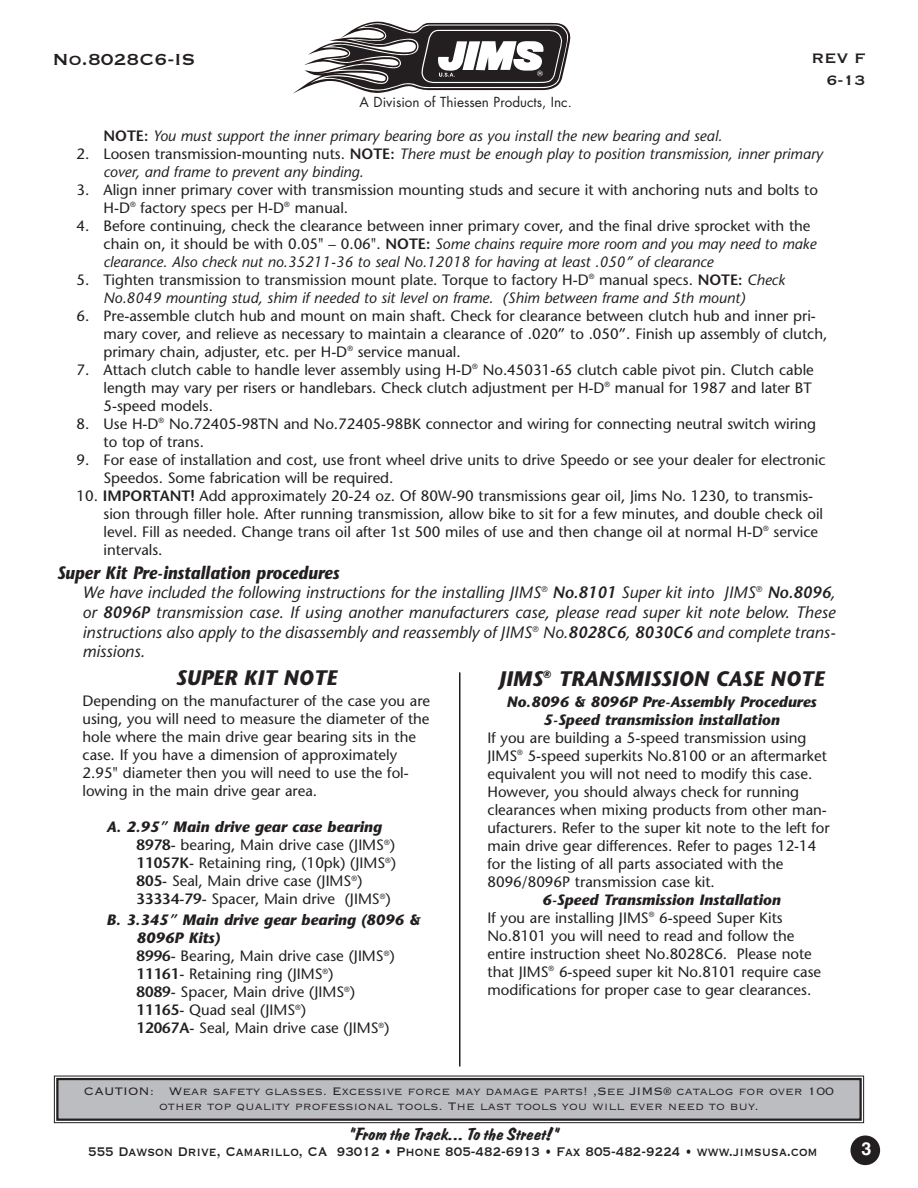
<style>
.page{position:relative;width:918px;height:1188px;background:#fff}
.page>*{position:absolute;margin:0;border:0;box-sizing:border-box;transform-origin:0 0}
.t1{font:italic 700 21px "Stone Sans";color:#231f20}
.t2{font:21px "Copperplate Thirty One BC";color:#231f20}
.t3{font:italic 700 18px "Stone Sans";color:#231f20;scale:.9 1}
.t4{font:18px "Carpens";color:#231f20}
.t5{font:18px/21.6px "Copperplate Thirty One BC";color:#231f20;text-align:right}
.t6{font:700 18px "Helvetica";color:#fff}
.t7{font:italic 16.5px/19.8px "Stone Sans";color:#231f20;text-align:justify}
.t8{font:16.5px "Copperplate Thirty One BC";color:#231f20;scale:.85 1}
.t9{font:15px/18px "Stone Sans";color:#231f20}
.t10{font:italic 15px/18px "Stone Sans";color:#231f20}
.t11{font:italic 700 15px/18px "Stone Sans";color:#231f20;text-align:center}
.t12{font:14.25px/14.9px "Copperplate Thirty Two BC";color:#231f20;text-align:center}
.t13{font:13.5px "Futura";color:#231f20}
.s1{font-weight:600;font-style:normal}
.s2{font-style:normal}
.s3{font-weight:600}
.s4{font-style:italic}
.s5{font-weight:700;font-style:italic}
</style>
<div class="page">
<div style="left:57px;top:1079px;width:804px;height:41px;background:#bcbdc0"></div>
<div style="left:54px;top:1076px;width:810px;height:47px;border:1px solid #231f20"></div>
<div style="left:56px;top:1078px;width:806px;height:43px;border:2px solid #231f20"></div>
<div style="left:850px;top:1136px;width:30px;height:29px;background:#231f20;border-radius:50%"></div>
<svg style="left:293px;top:21px;width:278px;height:73px"></svg>
<hr style="left:459px;top:672px;width:2px;height:394px;background:#231f20">
<h1 class="t2" style="left:52px;top:45px;width:144px">No.8028C6-IS</h1>
<p class="t13" style="left:360px;top:96px;width:214px">A Division of Thiessen Products, Inc.</p>
<p class="t5" style="left:811px;top:46px;width:56px">REV F<br>6-13</p>
<p class="t10" style="left:104px;top:128px;width:620px"><span class="s1">NOTE:</span> You must support the inner primary bearing bore as you install the new bearing and seal.</p>
<p class="t10" style="left:103px;top:146px;width:721px;text-indent:-27px"><span class="s2">2. Loosen transmission-mounting nuts.</span> <span class="s1">NOTE:</span> There must be enough play to position transmission, inner primary cover, and frame to prevent any binding.</p>
<p class="t9" style="left:103px;top:182px;width:716px;text-indent:-27px">3. Align inner primary cover with transmission mounting studs and secure it with anchoring nuts and bolts to<br>H-D<sup>®</sup> factory specs per H-D<sup>®</sup> manual.</p>
<p class="t9" style="left:103px;top:218px;width:714px;text-indent:-27px">4. Before continuing, check the clearance between inner primary cover, and the final drive sprocket with the chain on, it should be with 0.05" – 0.06". <span class="s3">NOTE:</span> <span class="s4">Some chains require more room and you may need to make clearance. Also check nut no.35211-36 to seal No.12018 for having at least .050” of clearance</span></p>
<p class="t10" style="left:104px;top:272px;width:683px;text-indent:-27px"><span class="s2">5. Tighten transmission to transmission mount plate. Torque to factory H-D</span><sup>®</sup> <span class="s2">manual specs.</span> <span class="s1">NOTE:</span> Check<br>No.8049 mounting stud, shim if needed to sit level on frame. (Shim between frame and 5th mount)</p>
<p class="t9" style="left:104px;top:308px;width:726px;text-indent:-27px">6. Pre-assemble clutch hub and mount on main shaft. Check for clearance between clutch hub and inner pri&shy;mary cover, and relieve as necessary to maintain a clearance of .020” to .050”. Finish up assembly of clutch, primary chain, adjuster, etc. per H-D<sup>®</sup> service manual.</p>
<p class="t9" style="left:103px;top:362px;width:712px;text-indent:-27px">7. Attach clutch cable to handle lever assembly using H-D<sup>®</sup> No.45031-65 clutch cable pivot pin. Clutch cable length may vary per risers or handlebars. Check clutch adjustment per H-D<sup>®</sup> manual for 1987 and later BT<br>5-speed models.</p>
<p class="t9" style="left:104px;top:416px;width:714px;text-indent:-27px">8. Use H-D<sup>®</sup> No.72405-98TN and No.72405-98BK connector and wiring for connecting neutral switch wiring to top of trans.</p>
<p class="t9" style="left:104px;top:452px;width:724px;text-indent:-27px">9. For ease of installation and cost, use front wheel drive units to drive Speedo or see your dealer for electronic<br>Speedos. Some fabrication will be required.</p>
<p class="t9" style="left:103px;top:488px;width:721px;text-indent:-27px">10. <span class="s3">IMPORTANT!</span> Add approximately 20-24 oz. Of 80W-90 transmissions gear oil, Jims No. 1230, to transmis&shy;sion through filler hole. After running transmission, allow bike to sit for a few minutes, and double check oil level. Fill as needed. Change trans oil after 1st 500 miles of use and then change oil at normal H-D<sup>®</sup> service intervals.</p>
<p class="t3" style="left:57px;top:565px;width:315px">Super Kit Pre-installation procedures</p>
<p class="t7" style="left:82px;top:584px;width:755px">We have included the following instructions for the installing JIMS<sup>®</sup> <span class="s3">No.8101</span> Super kit into JIMS<sup>®</sup> <span class="s3">No.8096</span>, or <span class="s3">8096P</span> transmission case. If using another manufacturers case, please read super kit note below. These instructions also apply to the disassembly and reassembly of JIMS<sup>®</sup> No.<span class="s3">8028C6</span>, <span class="s3">8030C6</span> and complete trans&shy;missions.</p>
<h1 class="t1" style="left:176px;top:670px;width:163px">SUPER KIT NOTE</h1>
<p class="t9" style="left:82px;top:693px;width:349px">Depending on the manufacturer of the case you are using, you will need to measure the diameter of the hole where the main drive gear bearing sits in the case. If you have a dimension of approximately 2.95" diameter then you will need to use the fol&shy;lowing in the main drive gear area.</p>
<p class="t9" style="left:136px;top:819px;width:261px;text-indent:-30px"><span class="s5">A. 2.95” Main drive gear case bearing </span><span class="s3">8978-</span> bearing, Main drive case (JIMS<sup>®</sup>)<br><span class="s3">11057K-</span> Retaining ring, (10pk) (JIMS<sup>®</sup>)<br><span class="s3">805-</span> Seal, Main drive case (JIMS<sup>®</sup>)<br><span class="s3">33334-79-</span> Spacer, Main drive (JIMS<sup>®</sup>)</p>
<p class="t9" style="left:136px;top:913px;width:285px;text-indent:-30px"><span class="s5">B. 3.345” Main drive gear bearing (8096 &amp;<br>8096P Kits)<br></span><span class="s3">8996-</span> Bearing, Main drive case (JIMS<sup>®</sup>)<br><span class="s3">11161-</span> Retaining ring (JIMS<sup>®</sup>)<br><span class="s3">8089-</span> Spacer, Main drive (JIMS<sup>®</sup>)<br><span class="s3">11165-</span> Quad seal (JIMS<sup>®</sup>)<br><span class="s3">12067A-</span> Seal, Main drive case (JIMS<sup>®</sup>)</p>
<h1 class="t1" style="left:499px;top:670px;width:327px">JIMS<sup>®</sup> TRANSMISSION CASE NOTE</h1>
<p class="t11" style="left:506px;top:694px;width:312px">No.8096 &amp; 8096P Pre-Assembly Procedures<br>5-Speed transmission installation</p>
<p class="t9" style="left:488px;top:730px;width:344px">If you are building a 5-speed transmission using JIMS<sup>®</sup> 5-speed superkits No.8100 or an aftermarket equivalent you will not need to modify this case.<br>However, you should always check for running clearances when mixing products from other man&shy;ufacturers. Refer to the super kit note to the left for main drive gear differences. Refer to pages 12-14 for the listing of all parts associated with the 8096/8096P transmission case kit.</p>
<p class="t9" style="left:488px;top:892px;width:335px;text-indent:55px"><span class="s5">6-Speed Transmission Installation<br></span>If you are installing JIMS<sup>®</sup> 6-speed Super Kits No.8101 you will need to read and follow the entire instruction sheet No.8028C6. Please note that JIMS<sup>®</sup> 6-speed super kit No.8101 require case modifications for proper case to gear clearances.</p>
<p class="t12" style="left:84px;top:1083px;width:752px">CAUTION: Wear safety glasses. Excessive force may damage parts! ,See JIMS® catalog for over 100 other top quality professional tools. The last tools you will ever need to buy.</p>
<p class="t4" style="left:348px;top:1128px;width:212px">“From the Track... To the Street!”</p>
<p class="t8" style="left:88px;top:1141px;width:860px">555 Dawson Drive, Camarillo, CA 93012 • Phone 805-482-6913 • Fax 805-482-9224 • www.jimsusa.com</p>
<p class="t6" style="left:861px;top:1142px;width:12px">3</p>
</div>
